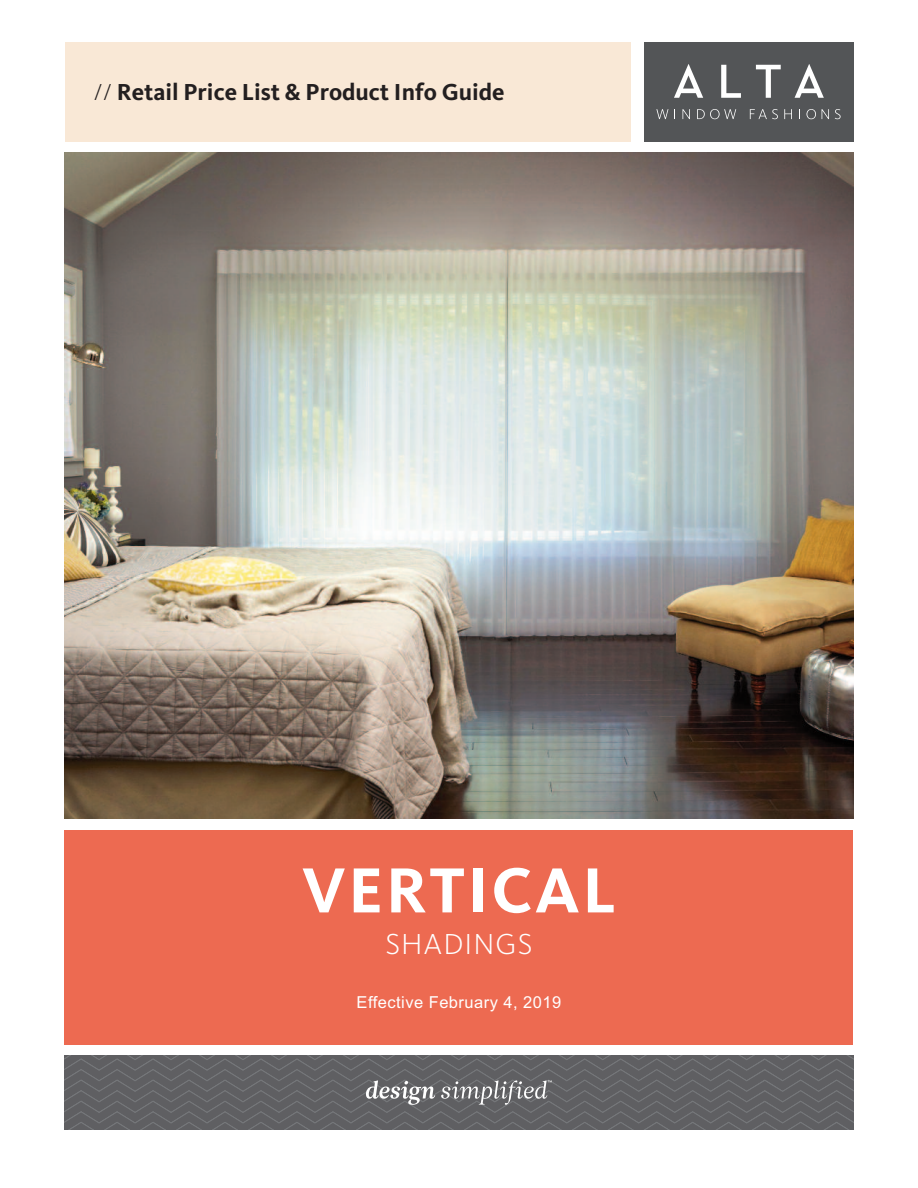
<style>
.page{position:relative;width:918px;height:1188px;background:#fff}
.page>*{position:absolute;margin:0;border:0;box-sizing:border-box;transform-origin:0 0}
.t1{font:700 66px "Kievit OT";letter-spacing:.04em;color:#fff}
.t2{font:300 30px "Kievit OT";letter-spacing:.04em;color:#fff}
.t3{font:700 24px "Kievit OT";color:#231f20}
.t4{font:16.5px "Arial";letter-spacing:.03em;color:#fff}
.s1{font-weight:300}
</style>
<div class="page">
<div style="left:65px;top:42px;width:566px;height:99px;background:#f9e8d6"></div>
<div style="left:65px;top:830px;width:788px;height:215px;background:#ed6a51"></div>
<img style="left:65px;top:153px;width:788px;height:666px">
<svg style="left:65px;top:1055px;width:788px;height:75px;background:#646467"></svg>
<div style="left:644px;top:42px;width:209px;height:99px;background:#535557"></div>
<svg style="left:674px;top:64px;width:29px;height:34px"></svg>
<svg style="left:721px;top:65px;width:20px;height:33px"></svg>
<svg style="left:756px;top:65px;width:25px;height:33px"></svg>
<svg style="left:795px;top:64px;width:29px;height:34px"></svg>
<svg style="left:656px;top:109px;width:12px;height:10px"></svg>
<svg style="left:683px;top:109px;width:7px;height:10px"></svg>
<svg style="left:697px;top:109px;width:39px;height:10px"></svg>
<svg style="left:750px;top:109px;width:28px;height:10px"></svg>
<svg style="left:784px;top:109px;width:8px;height:10px"></svg>
<svg style="left:806px;top:109px;width:10px;height:10px"></svg>
<svg style="left:822px;top:109px;width:7px;height:10px"></svg>
<svg style="left:835px;top:109px;width:6px;height:10px"></svg>
<p class="t3" style="left:94px;top:83px;width:412px"><span class="s1">//</span> Retail Price List &amp; Product Info Guide</p>
<h1 class="t1" style="left:302px;top:865px;width:316px">VERTICAL</h1>
<p class="t2" style="left:385px;top:933px;width:149px">SHADINGS</p>
<p class="t4" style="left:357px;top:993px;width:206px">Effective February 4, 2019</p>
</div>
